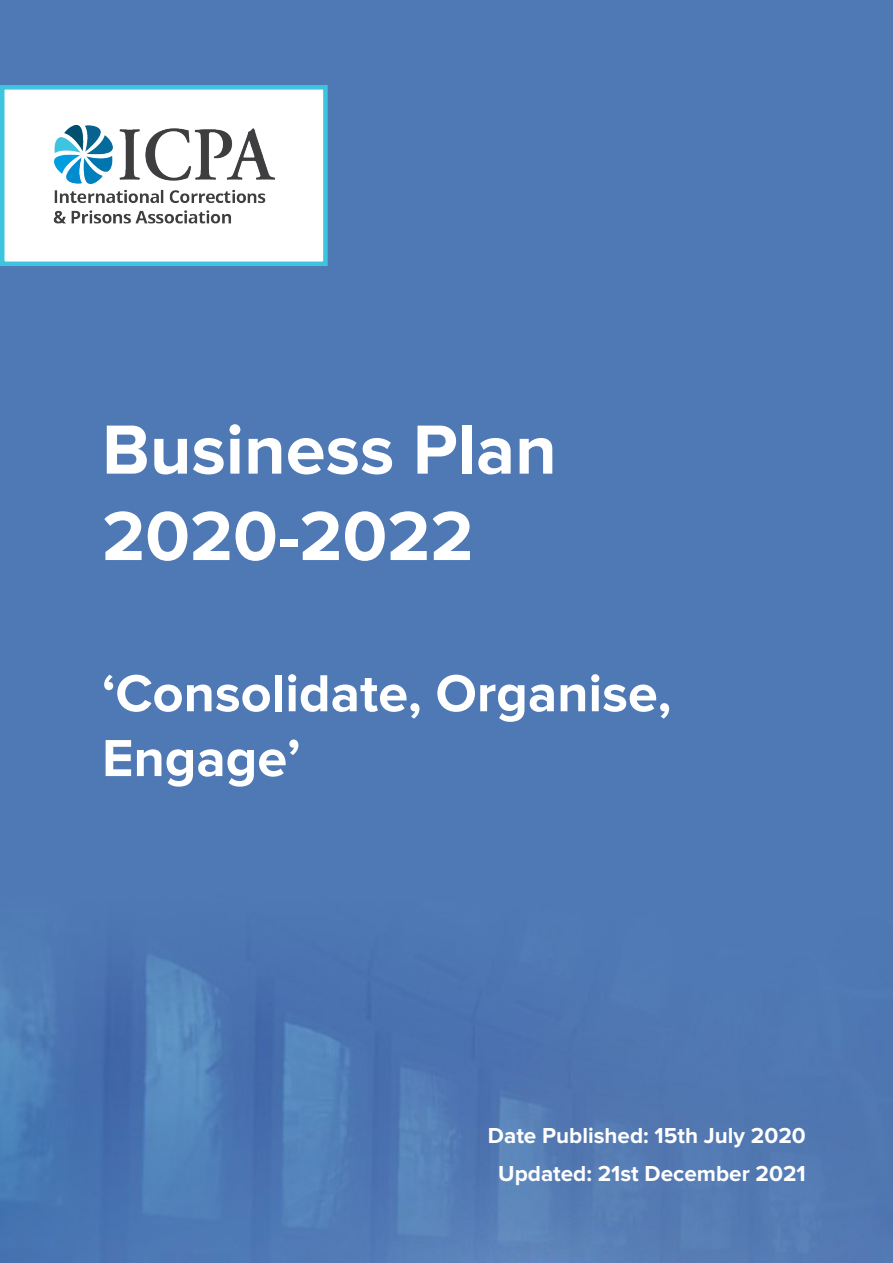
<style>
.page{position:relative;width:893px;height:1263px;background:#fff}
.page>*{position:absolute;margin:0;border:0;box-sizing:border-box;transform-origin:0 0}
.Cover_Title{font:700 72px "Proxima Nova";color:#fff}
.Cover_Title-2{font:700 54px/64.8px "Proxima Nova";color:#fff}
.Cover_Title-3{font:700 22.5px "Proxima Nova";color:#fff}
</style>
<div class="page">
<img style="left:0;top:0;width:893px;height:1263px">
<div style="left:2px;top:87px;width:323px;height:177px;background:#fff"></div>
<div style="left:0;top:85px;width:328px;height:181px;border:4px solid #3fc4e0"></div>
<img style="left:54px;top:126px;width:220px;height:98px">
<p class="Cover_Title" style="left:102px;top:417px;width:456px">Business Plan</p>
<p class="Cover_Title" style="left:102px;top:503px;width:373px">2020-2022</p>
<p class="Cover_Title-2" style="left:102px;top:663px;width:571px">‘Consolidate, Organise,<br>Engage’</p>
<p class="Cover_Title-3" style="left:488px;top:1125px;width:319px">Date Published: 15th July 2020</p>
<p class="Cover_Title-3" style="left:498px;top:1163px;width:309px">Updated: 21st December 2021</p>
</div>
